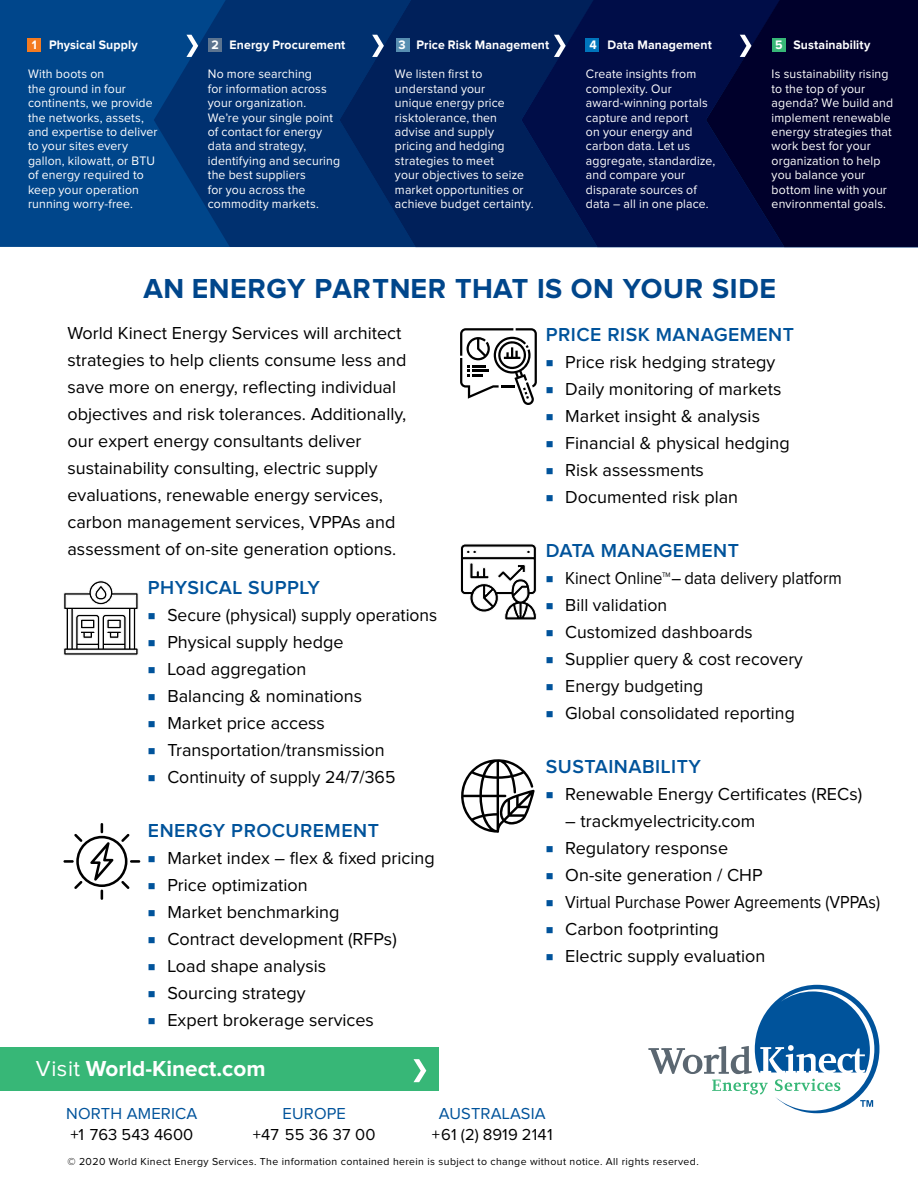
<style>
.page{position:relative;width:918px;height:1188px;background:#fff}
.page>*{position:absolute;margin:0;border:0;box-sizing:border-box;transform-origin:0 0}
.t1{font:700 28.5px "Proxima Nova";letter-spacing:.025em;color:#00468b}
.t2{font:700 22.5px "Proxima Nova";color:#fff}
.t3{font:600 19.5px "Proxima Nova";letter-spacing:.025em;color:#00539b}
.t4{font:18px/27px "Proxima Nova";color:#000}
.t5{font:18px "Proxima Nova";color:#000;scale:.9 1}
.t6{font:18px "Proxima Nova";color:#000;scale:.92 1}
.t7{font:16.5px "Proxima Nova";letter-spacing:.01em;color:#000}
.t8{font:16.5px "Proxima Nova";letter-spacing:.01em;color:#00539b}
.t9{font:12.75px/14.4px "Proxima Nova";letter-spacing:.015em;color:#fff;scale:.96 1}
.t10{font:700 12.75px "Proxima Nova";letter-spacing:.01em;color:#fff;scale:.96 1}
.t11{font:10.5px "Proxima Nova";letter-spacing:.035em;color:#000}
.t12{font:6.75px "Proxima Nova";color:#000;scale:.92 1}
.s1{color:#00539b}
.s2{font-weight:400}
</style>
<div class="page">
<div style="left:0;top:0;width:918px;height:247px;background:#00468b"></div>
<svg style="left:154px;top:0;width:186px;height:247px;fill:#00306f"></svg>
<svg style="left:340px;top:0;width:181px;height:247px;fill:#00205a"></svg>
<svg style="left:521px;top:0;width:185px;height:247px;fill:#000d48"></svg>
<svg style="left:706px;top:0;width:212px;height:247px;fill:#00002b"></svg>
<div style="left:772px;top:38px;width:14px;height:14px;background:#37b777"></div>
<div style="left:28px;top:38px;width:13px;height:14px;background:#f47b20"></div>
<div style="left:208px;top:38px;width:14px;height:14px;background:#5c7490"></div>
<div style="left:396px;top:38px;width:14px;height:14px;background:#578eb1"></div>
<div style="left:585px;top:38px;width:14px;height:14px;background:#0075bc"></div>
<svg style="left:186px;top:35px;width:12px;height:22px"></svg>
<svg style="left:554px;top:35px;width:12px;height:22px"></svg>
<svg style="left:372px;top:35px;width:12px;height:22px"></svg>
<svg style="left:740px;top:35px;width:11px;height:22px"></svg>
<svg style="left:648px;top:985px;width:231px;height:128px"></svg>
<div style="left:0;top:1047px;width:438px;height:43px;background:#37b777"></div>
<svg style="left:414px;top:1059px;width:12px;height:23px"></svg>
<svg style="left:64px;top:581px;width:74px;height:74px"></svg>
<svg style="left:461px;top:759px;width:74px;height:74px"></svg>
<svg style="left:460px;top:328px;width:77px;height:77px"></svg>
<svg style="left:63px;top:823px;width:77px;height:77px"></svg>
<svg style="left:460px;top:544px;width:77px;height:76px"></svg>
<p class="t10" style="left:32px;top:39px;width:112px">1 Physical Supply</p>
<p class="t9" style="left:28px;top:68px;width:137px">With boots on<br>the ground in four continents, we provide the networks, assets, and expertise to deliver to your sites every gallon, kilowatt, or BTU of energy required to keep your operation running worry-free.</p>
<p class="t10" style="left:211px;top:39px;width:141px">2 Energy Procurement</p>
<p class="t9" style="left:208px;top:68px;width:139px">No more searching<br>for information across your organization.<br>We’re your single point of contact for energy data and strategy, identifying and securing the best suppliers<br>for you across the commodity markets.</p>
<p class="t10" style="left:399px;top:39px;width:158px">3 Price Risk Management</p>
<p class="t9" style="left:395px;top:67px;width:146px">We listen first to understand your<br>unique energy price risktolerance, then advise and supply pricing and hedging strategies to meet<br>your objectives to seize market opportunities or achieve budget certainty.</p>
<p class="t10" style="left:590px;top:39px;width:129px">4 Data Management</p>
<p class="t9" style="left:586px;top:67px;width:136px">Create insights from complexity. Our award-winning portals capture and report<br>on your energy and carbon data. Let us aggregate, standardize, and compare your disparate sources of data – all in one place.</p>
<p class="t10" style="left:775px;top:39px;width:100px">5 Sustainability</p>
<p class="t9" style="left:772px;top:68px;width:128px">Is sustainability rising to the top of your agenda? We build and implement renewable energy strategies that work best for your organization to help you balance your bottom line with your environmental goals.</p>
<h1 class="t1" style="left:143px;top:275px;width:634px">AN ENERGY PARTNER THAT IS ON YOUR SIDE</h1>
<p class="t4" style="left:67px;top:320px;width:341px">World Kinect Energy Services will architect strategies to help clients consume less and save more on energy, reflecting individual objectives and risk tolerances. Additionally, our expert energy consultants deliver sustainability consulting, electric supply evaluations, renewable energy services, carbon management services, VPPAs and assessment of on-site generation options.</p>
<p class="t3" style="left:148px;top:579px;width:173px">PHYSICAL SUPPLY</p>
<p class="t4" style="left:148px;top:603px;width:291px"><span class="s1">■</span> Secure (physical) supply operations</p>
<p class="t4" style="left:148px;top:630px;width:197px"><span class="s1">■</span> Physical supply hedge</p>
<p class="t4" style="left:148px;top:657px;width:160px"><span class="s1">■</span> Load aggregation</p>
<p class="t4" style="left:148px;top:684px;width:216px"><span class="s1">■</span> Balancing &amp; nominations</p>
<p class="t4" style="left:148px;top:711px;width:178px"><span class="s1">■</span> Market price access</p>
<p class="t4" style="left:148px;top:738px;width:238px"><span class="s1">■</span> Transportation/transmission</p>
<p class="t4" style="left:148px;top:765px;width:249px"><span class="s1">■</span> Continuity of supply 24/7/365</p>
<p class="t3" style="left:148px;top:822px;width:232px">ENERGY PROCUREMENT</p>
<p class="t4" style="left:148px;top:846px;width:288px"><span class="s1">■</span> Market index – flex &amp; fixed pricing</p>
<p class="t4" style="left:148px;top:873px;width:161px"><span class="s1">■</span> Price optimization</p>
<p class="t4" style="left:148px;top:900px;width:193px"><span class="s1">■</span> Market benchmarking</p>
<p class="t4" style="left:148px;top:927px;width:250px"><span class="s1">■</span> Contract development (RFPs)</p>
<p class="t4" style="left:148px;top:954px;width:180px"><span class="s1">■</span> Load shape analysis</p>
<p class="t4" style="left:148px;top:981px;width:159px"><span class="s1">■</span> Sourcing strategy</p>
<p class="t4" style="left:148px;top:1008px;width:228px"><span class="s1">■</span> Expert brokerage services</p>
<p class="t2" style="left:36px;top:1058px;width:231px"><span class="s2">Visit</span> World-Kinect.com</p>
<p class="t3" style="left:546px;top:326px;width:250px">PRICE RISK MANAGEMENT</p>
<p class="t4" style="left:546px;top:350px;width:231px"><span class="s1">■</span> Price risk hedging strategy</p>
<p class="t4" style="left:546px;top:377px;width:237px"><span class="s1">■</span> Daily monitoring of markets</p>
<p class="t4" style="left:546px;top:404px;width:216px"><span class="s1">■</span> Market insight &amp; analysis</p>
<p class="t4" style="left:546px;top:431px;width:245px"><span class="s1">■</span> Financial &amp; physical hedging</p>
<p class="t4" style="left:546px;top:458px;width:160px"><span class="s1">■</span> Risk assessments</p>
<p class="t4" style="left:546px;top:485px;width:194px"><span class="s1">■</span> Documented risk plan</p>
<p class="t3" style="left:546px;top:542px;width:195px">DATA MANAGEMENT</p>
<p class="t6" style="left:546px;top:570px;width:128px"><span class="s1">■</span> Kinect Online</p>
<p class="t12" style="left:662px;top:571px;width:11px">TM</p>
<p class="t6" style="left:672px;top:570px;width:187px">– data delivery platform</p>
<p class="t4" style="left:546px;top:593px;width:123px"><span class="s1">■</span> Bill validation</p>
<p class="t4" style="left:546px;top:620px;width:208px"><span class="s1">■</span> Customized dashboards</p>
<p class="t4" style="left:546px;top:647px;width:259px"><span class="s1">■</span> Supplier query &amp; cost recovery</p>
<p class="t4" style="left:546px;top:674px;width:159px"><span class="s1">■</span> Energy budgeting</p>
<p class="t4" style="left:546px;top:701px;width:250px"><span class="s1">■</span> Global consolidated reporting</p>
<p class="t3" style="left:546px;top:758px;width:156px">SUSTAINABILITY</p>
<p class="t4" style="left:546px;top:782px;width:318px"><span class="s1">■</span> Renewable Energy Certificates (RECs)</p>
<p class="t4" style="left:565px;top:809px;width:192px">– trackmyelectricity.com</p>
<p class="t4" style="left:546px;top:836px;width:184px"><span class="s1">■</span> Regulatory response</p>
<p class="t4" style="left:546px;top:863px;width:218px"><span class="s1">■</span> On-site generation / CHP</p>
<p class="t5" style="left:546px;top:894px;width:373px"><span class="s1">■</span> Virtual Purchase Power Agreements (VPPAs)</p>
<p class="t4" style="left:546px;top:917px;width:175px"><span class="s1">■</span> Carbon footprinting</p>
<p class="t4" style="left:546px;top:944px;width:221px"><span class="s1">■</span> Electric supply evaluation</p>
<p class="t8" style="left:66px;top:1105px;width:133px">NORTH AMERICA</p>
<p class="t7" style="left:70px;top:1127px;width:124px">+1 763 543 4600</p>
<p class="t8" style="left:283px;top:1105px;width:65px">EUROPE</p>
<p class="t7" style="left:253px;top:1127px;width:124px">+47 55 36 37 00</p>
<p class="t8" style="left:439px;top:1105px;width:108px">AUSTRALASIA</p>
<p class="t7" style="left:432px;top:1127px;width:122px">+61 (2) 8919 2141</p>
<p class="t11" style="left:68px;top:1157px;width:633px">© 2020 World Kinect Energy Services. The information contained herein is subject to change without notice. All rights reserved.</p>
</div>
